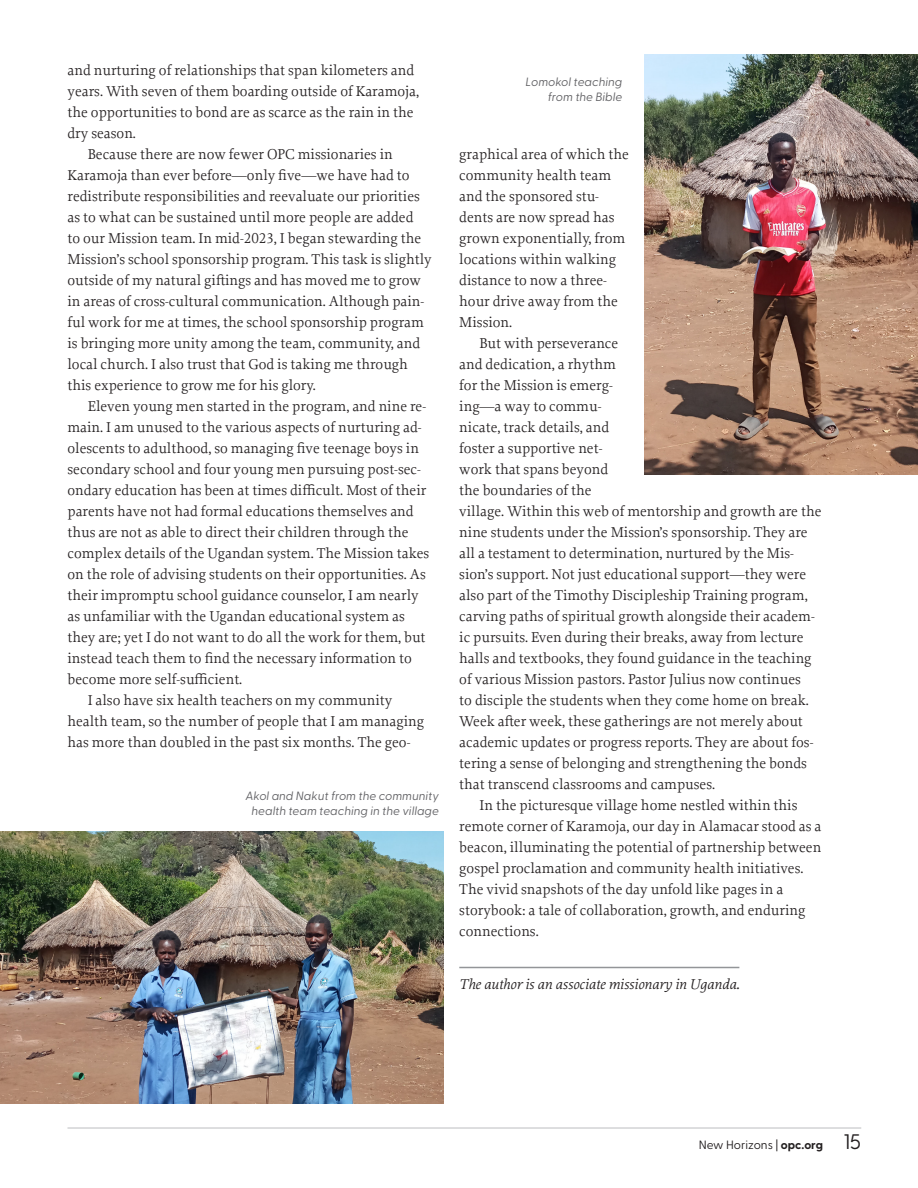
<style>
.page{position:relative;width:918px;height:1188px;background:#fff}
.page>*{position:absolute;margin:0;border:0;box-sizing:border-box;transform-origin:0 0}
.Main_Style{font:15px/21px "Proforma";color:#231f20}
.Main_-_First_para_after_subhead{font:15px/21px "Proforma";color:#231f20}
.Main_-_Byline{font:italic 15px "Proforma";color:#231f20}
.Photo_Caption{font:italic 12px/15px "Greycliff CF";color:#636366;text-align:right}
.t1{font:12px "Greycliff CF";color:#231f20}
.s1{font-weight:700}
.s2{font-size:21px}
</style>
<div class="page">
<hr style="left:68px;top:1128px;width:793px;height:1px;background:#bcbdc0">
<hr style="left:459px;top:967px;width:280px;height:1px;background:#939598">
<img style="left:644px;top:54px;width:274px;height:420px">
<img style="left:0;top:831px;width:444px;height:273px">
<p class="Main_-_First_para_after_subhead" style="left:68px;top:59px;width:353px">and nurturing of relationships that span kilometers and years. With seven of them boarding outside of Karamoja, the opportunities to bond are as scarce as the rain in the dry season.</p>
<p class="Main_Style" style="left:68px;top:143px;width:366px;text-indent:20px">Because there are now fewer OPC missionaries in Karamoja than ever before—only five—we have had to redistribute responsibilities and reevaluate our priorities as to what can be sustained until more people are added<br>to our Mission team. In mid-2023, I began stewarding the Mission’s school sponsorship program. This task is slightly outside of my natural giftings and has moved me to grow in areas of cross-cultural communication. Although pain&shy;ful work for me at times, the school sponsorship program is bringing more unity among the team, community, and local church. I also trust that God is taking me through this experience to grow me for his glory.</p>
<p class="Main_Style" style="left:68px;top:395px;width:363px;text-indent:20px">Eleven young men started in the program, and nine re&shy;main. I am unused to the various aspects of nurturing ad&shy;olescents to adulthood, so managing five teenage boys in secondary school and four young men pursuing post-sec&shy;ondary education has been at times difficult. Most of their parents have not had formal educations themselves and thus are not as able to direct their children through the complex details of the Ugandan system. The Mission takes on the role of advising students on their opportunities. As their impromptu school guidance counselor, I am nearly as unfamiliar with the Ugandan educational system as they are; yet I do not want to do all the work for them, but instead teach them to find the necessary information to become more self-sufficient.</p>
<p class="Main_Style" style="left:68px;top:689px;width:358px;text-indent:20px">I also have six health teachers on my community health team, so the number of people that I am managing has more than doubled in the past six months. The geo-</p>
<p class="Photo_Caption" style="left:245px;top:787px;width:195px;text-align:center">Akol and Nakut from the community health team teaching in the village</p>
<p class="Photo_Caption" style="left:526px;top:73px;width:98px">Lomokol teaching from the Bible</p>
<p class="Main_Style" style="left:459px;top:143px;width:171px">graphical area of which the community health team and the sponsored stu&shy;dents are now spread has grown exponentially, from locations within walking distance to now a three&shy;hour drive away from the<br>Mission.</p>
<p class="Main_Style" style="left:459px;top:332px;width:364px;text-indent:20px">But with perseverance<br>and dedication, a rhythm<br>for the Mission is emerg-<br>ing—a way to commu-<br>nicate, track details, and<br>foster a supportive net-<br>work that spans beyond<br>the boundaries of the<br>village. Within this web of mentorship and growth are the nine students under the Mission’s sponsorship. They are all a testament to determination, nurtured by the Mis&shy;sion’s support. Not just educational support—they were also part of the Timothy Discipleship Training program, carving paths of spiritual growth alongside their academ&shy;ic pursuits. Even during their breaks, away from lecture halls and textbooks, they found guidance in the teaching of various Mission pastors. Pastor Julius now continues<br>to disciple the students when they come home on break.<br>Week after week, these gatherings are not merely about academic updates or progress reports. They are about fos&shy;tering a sense of belonging and strengthening the bonds that transcend classrooms and campuses.</p>
<p class="Main_Style" style="left:459px;top:794px;width:364px;text-indent:20px">In the picturesque village home nestled within this remote corner of Karamoja, our day in Alamacar stood as a beacon, illuminating the potential of partnership between gospel proclamation and community health initiatives.<br>The vivid snapshots of the day unfold like pages in a storybook: a tale of collaboration, growth, and enduring connections.</p>
<p class="Main_-_Byline" style="left:459px;top:974px;width:282px">The author is an associate missionary in Uganda.</p>
<p class="t1" style="left:699px;top:1135px;width:164px">New Horizons | <span class="s1">opc.org</span> <span class="s2">15</span></p>
</div>
